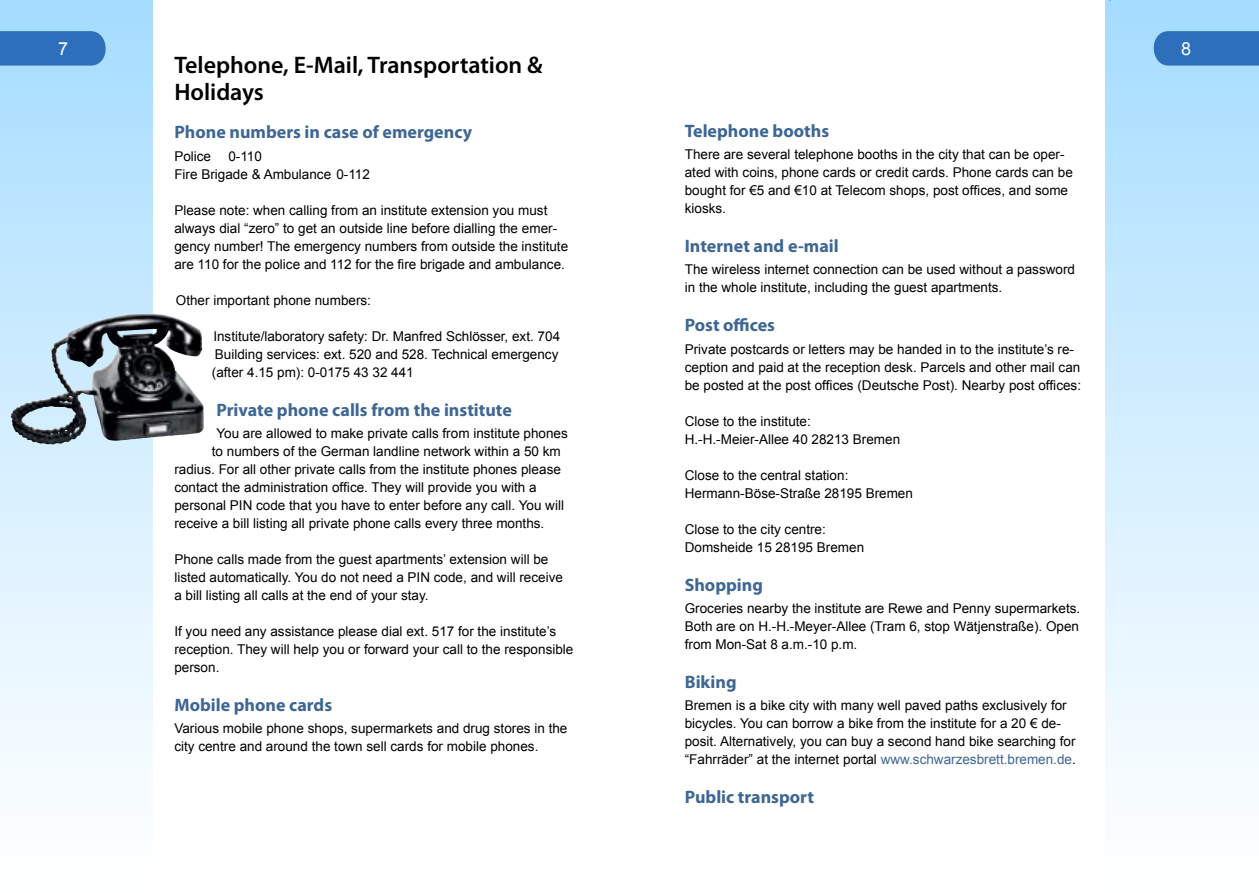
<style>
.page{position:relative;width:1259px;height:893px;background:#fff}
.page>*{position:absolute;margin:0;border:0;box-sizing:border-box;transform-origin:0 0}
.t1{font:600 24px/27px "Myriad Pro";color:#000}
.t2{font:700 18px "Myriad Pro";color:#3e6694}
.t3{font:18px "Arial";color:#fff}
.t4{font:13.5px/18px "Arial";color:#000}
.s1{color:#3e6694}
</style>
<div class="page">
<svg style="left:0;top:0;width:153px;height:769px;background:#ceebfd"></svg>
<div style="left:1106px;top:0;width:153px;height:893px;background:linear-gradient(to bottom,#a6ddff,#fff)"></div>
<svg style="left:0;top:31px;width:111px;height:35px;background:#3978c1"></svg>
<svg style="left:1148px;top:31px;width:111px;height:35px;background:#3979c2"></svg>
<img style="left:10px;top:313px;width:136px;height:131px">
<h2 class="t3" style="left:58px;top:37px;width:12px">7</h2>
<h2 class="t3" style="left:1181px;top:37px;width:12px">8</h2>
<h1 class="t1" style="left:174px;top:51px;width:370px">Telephone, E-Mail, Transportation &amp;<br>Holidays</h1>
<h2 class="t2" style="left:174px;top:120px;width:299px">Phone numbers in case of emergency</h2>
<p class="t4" style="left:174px;top:147px;width:38px">Police</p>
<h2 class="t2" style="left:685px;top:119px;width:146px">Telephone booths</h2>
<p class="t4" style="left:685px;top:145px;width:389px">There are several telephone booths in the city that can be oper&shy;ated with coins, phone cards or credit cards. Phone cards can be bought for €5 and €10 at Telecom shops, post offices, and some kiosks.</p>
<h2 class="t2" style="left:685px;top:234px;width:155px">Internet and e-mail</h2>
<p class="t4" style="left:685px;top:261px;width:392px">The wireless internet connection can be used without a password in the whole institute, including the guest apartments.</p>
<h2 class="t2" style="left:685px;top:314px;width:92px">Post offices</h2>
<p class="t4" style="left:685px;top:340px;width:398px">Private postcards or letters may be handed in to the institute’s re&shy;ception and paid at the reception desk. Parcels and other mail can be posted at the post offices (Deutsche Post). Nearby post offices:</p>
<p class="t4" style="left:685px;top:412px;width:217px">Close to the institute:<br>H.-H.-Meier-Allee 40 28213 Bremen</p>
<p class="t4" style="left:685px;top:466px;width:230px">Close to the central station:<br>Hermann-Böse-Straße 28195 Bremen</p>
<p class="t4" style="left:685px;top:520px;width:181px">Close to the city centre:<br>Domsheide 15 28195 Bremen</p>
<h2 class="t2" style="left:685px;top:573px;width:80px">Shopping</h2>
<p class="t4" style="left:685px;top:599px;width:397px;text-align:justify">Groceries nearby the institute are Rewe and Penny supermarkets.<br>Both are on H.-H.-Meyer-Allee (Tram 6, stop Wätjenstraße). Open from Mon-Sat 8 a.m.-10 p.m.</p>
<h2 class="t2" style="left:685px;top:670px;width:53px">Biking</h2>
<p class="t4" style="left:685px;top:696px;width:392px">Bremen is a bike city with many well paved paths exclusively for bicycles. You can borrow a bike from the institute for a 20 € de&shy;posit. Alternatively, you can buy a second hand bike searching for “Fahrräder” at the internet portal <span class="s1">www.schwarzesbrett.bremen.de</span>.</p>
<h2 class="t2" style="left:685px;top:785px;width:131px">Public transport</h2>
<p class="t4" style="left:174px;top:147px;width:197px;text-indent:54px">0-110<br>Fire Brigade &amp; Ambulance 0-112</p>
<p class="t4" style="left:174px;top:201px;width:395px">Please note: when calling from an institute extension you must always dial “zero” to get an outside line before dialling the emer&shy;gency number! The emergency numbers from outside the institute are 110 for the police and 112 for the fire brigade and ambulance.</p>
<p class="t4" style="left:176px;top:291px;width:197px">Other important phone numbers:</p>
<p class="t4" style="left:212px;top:327px;width:350px">Institute/laboratory safety: Dr. Manfred Schlösser, ext. 704<br>Building services: ext. 520 and 528. Technical emergency (after 4.15 pm): 0-0175 43 32 441</p>
<h2 class="t2" style="left:216px;top:398px;width:297px">Private phone calls from the institute</h2>
<p class="t4" style="left:216px;top:424px;width:353px">You are allowed to make private calls from institute phones</p>
<p class="t4" style="left:212px;top:442px;width:350px">to numbers of the German landline network within a 50 km</p>
<p class="t4" style="left:174px;top:460px;width:388px">radius. For all other private calls from the institute phones please</p>
<p class="t4" style="left:174px;top:478px;width:364px">contact the administration office. They will provide you with a</p>
<p class="t4" style="left:174px;top:496px;width:391px">personal PIN code that you have to enter before any call. You will</p>
<p class="t4" style="left:174px;top:514px;width:371px">receive a bill listing all private phone calls every three months.</p>
<p class="t4" style="left:174px;top:550px;width:390px">Phone calls made from the guest apartments’ extension will be listed automatically. You do not need a PIN code, and will receive a bill listing all calls at the end of your stay.</p>
<p class="t4" style="left:174px;top:622px;width:400px">If you need any assistance please dial ext. 517 for the institute’s reception. They will help you or forward your call to the responsible person.</p>
<h2 class="t2" style="left:174px;top:693px;width:159px">Mobile phone cards</h2>
<p class="t4" style="left:174px;top:719px;width:394px">Various mobile phone shops, supermarkets and drug stores in the city centre and around the town sell cards for mobile phones.</p>
</div>
